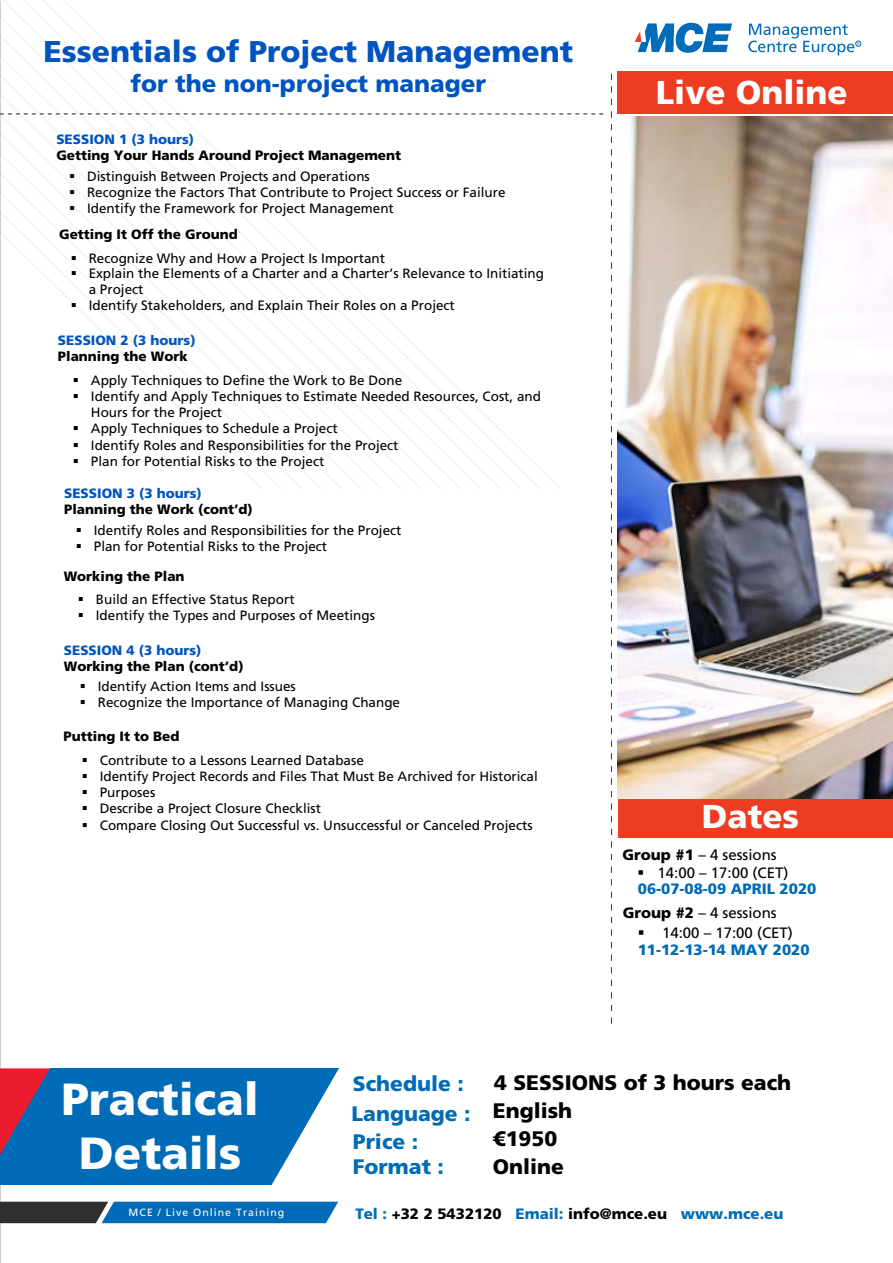
<style>
.page{position:relative;width:893px;height:1263px;background:#fff}
.page>*{position:absolute;margin:0;border:0;box-sizing:border-box;transform-origin:0 0}
.t1{font:900 45px/54px "Frutiger LT Std";color:#fff;text-align:center}
.t2{font:900 33px "Frutiger LT Std";color:#fff}
.t3{font:900 30px "Frutiger LT Std";color:#0054bf}
.t4{font:900 24px "Frutiger LT Std";color:#0054bf}
.t5{font:900 21px/27.9px "Frutiger LT Std";color:#000}
.t6{font:900 21px/30.5px "Frutiger LT Std";color:#006bb6}
.t7{font:900 15px/16.4px "Frutiger LT Std";color:#006bb6}
.t8{font:900 15px "Frutiger LT Std";color:#000}
.t9{font:15px "Frutiger LT Std";color:#000}
.t10{font:13.5px/16.2px "Frutiger LT Std";color:#000}
.t11{font:900 13.5px "Frutiger LT Std";color:#000}
.t12{font:900 13.5px "Frutiger LT Std";color:#0054bf}
.t13{font:10.5px "Frutiger LT Std";letter-spacing:.1em;color:#fff}
.s1{font-weight:900}
.s2{color:#000}
.s3{font-weight:400;color:#000}
.s4{color:#006bb6}
</style>
<div class="page">
<svg style="left:263px;top:113px;width:160px;height:376px"></svg>
<svg style="left:0;top:0;width:263px;height:491px"></svg>
<svg style="left:635px;top:23px;width:97px;height:30px"></svg>
<svg style="left:748px;top:24px;width:113px;height:31px"></svg>
<div style="left:617px;top:71px;width:276px;height:43px;background:#ee3c23"></div>
<div style="left:618px;top:795px;width:275px;height:42px;background:#ee3c23"></div>
<svg style="left:611px;top:74px;width:1px;height:950px"></svg>
<svg style="left:0;top:114px;width:603px;height:1px"></svg>
<img style="left:617px;top:116px;width:276px;height:682px">
<svg style="left:0;top:1068px;width:339px;height:116px;background:#2574b5"></svg>
<svg style="left:0;top:1202px;width:338px;height:21px;background:#175d90"></svg>
<h3 class="t3" style="left:44px;top:33px;width:531px">Essentials of Project Management</h3>
<h3 class="t4" style="left:131px;top:69px;width:357px">for the non-project manager</h3>
<p class="t12" style="left:56px;top:131px;width:139px">SESSION 1 (3 hours)</p>
<p class="t11" style="left:56px;top:147px;width:346px">Getting Your Hands Around Project Management</p>
<p class="t10" style="left:69px;top:168px;width:302px">▪ Distinguish Between Projects and Operations</p>
<p class="t10" style="left:69px;top:184px;width:438px">▪ Recognize the Factors That Contribute to Project Success or Failure</p>
<p class="t10" style="left:69px;top:200px;width:326px">▪ Identify the Framework for Project Management</p>
<p class="t11" style="left:59px;top:226px;width:180px">Getting It Off the Ground</p>
<p class="t10" style="left:71px;top:251px;width:316px">▪ Recognize Why and How a Project Is Important</p>
<p class="t10" style="left:89px;top:266px;width:457px;line-height:15.6px;text-indent:-18px">▪ Explain the Elements of a Charter and a Charter’s Relevance to Initiating a Project</p>
<p class="t10" style="left:71px;top:297px;width:386px">▪ Identify Stakeholders, and Explain Their Roles on a Project</p>
<p class="t12" style="left:58px;top:332px;width:139px">SESSION 2 (3 hours)</p>
<p class="t11" style="left:58px;top:348px;width:131px">Planning the Work</p>
<p class="t10" style="left:73px;top:372px;width:331px">▪ Apply Techniques to Define the Work to Be Done</p>
<p class="t10" style="left:91px;top:388px;width:452px;text-indent:-18px">▪ Identify and Apply Techniques to Estimate Needed Resources, Cost, and<br>Hours for the Project</p>
<p class="t10" style="left:73px;top:421px;width:266px">▪ Apply Techniques to Schedule a Project</p>
<p class="t10" style="left:73px;top:437px;width:327px">▪ Identify Roles and Responsibilities for the Project</p>
<p class="t10" style="left:73px;top:453px;width:253px">▪ Plan for Potential Risks to the Project</p>
<p class="t12" style="left:64px;top:485px;width:139px">SESSION 3 (3 hours)</p>
<p class="t11" style="left:64px;top:501px;width:190px">Planning the Work (cont’d)</p>
<p class="t10" style="left:76px;top:522px;width:327px">▪ Identify Roles and Responsibilities for the Project</p>
<p class="t10" style="left:76px;top:538px;width:253px">▪ Plan for Potential Risks to the Project</p>
<p class="t11" style="left:64px;top:568px;width:122px">Working the Plan</p>
<p class="t10" style="left:78px;top:591px;width:218px">▪ Build an Effective Status Report</p>
<p class="t10" style="left:78px;top:607px;width:299px">▪ Identify the Types and Purposes of Meetings</p>
<p class="t12" style="left:64px;top:642px;width:139px">SESSION 4 (3 hours)</p>
<p class="t11" style="left:64px;top:658px;width:181px">Working the Plan (cont’d)</p>
<p class="t10" style="left:80px;top:678px;width:218px">▪ Identify Action Items and Issues</p>
<p class="t10" style="left:80px;top:695px;width:322px">▪ Recognize the Importance of Managing Change</p>
<p class="t11" style="left:64px;top:728px;width:117px">Putting It to Bed</p>
<p class="t10" style="left:82px;top:752px;width:284px">▪ Contribute to a Lessons Learned Database</p>
<p class="t10" style="left:82px;top:768px;width:458px">▪ Identify Project Records and Files That Must Be Archived for Historical</p>
<p class="t10" style="left:82px;top:784px;width:75px">▪ Purposes</p>
<p class="t10" style="left:82px;top:801px;width:241px">▪ Describe a Project Closure Checklist</p>
<p class="t10" style="left:82px;top:817px;width:452px">▪ Compare Closing Out Successful vs. Unsuccessful or Canceled Projects</p>
<h2 class="t2" style="left:656px;top:73px;width:193px">Live Online</h2>
<h2 class="t2" style="left:702px;top:796px;width:99px">Dates</h2>
<p class="t9" style="left:622px;top:846px;width:156px"><span class="s1">Group #1</span> – 4 sessions</p>
<p class="t7" style="left:637px;top:864px;width:180px"><span class="s2">▪</span> <span class="s3">14:00 – 17:00 (CET)<br></span>06-07-08-09 APRIL 2020</p>
<p class="t9" style="left:623px;top:904px;width:155px"><span class="s1">Group #2</span> – 4 sessions</p>
<p class="t7" style="left:638px;top:924px;width:173px;line-height:16.8px"><span class="s2">▪</span> <span class="s3">14:00 – 17:00 (CET)<br></span>11-12-13-14 MAY 2020</p>
<h1 class="t1" style="left:61px;top:1072px;width:199px">Practical<br>Details</h1>
<h3 class="t6" style="left:351px;top:1068px;width:121px">Schedule :<br>Language :</h3>
<h3 class="t6" style="left:353px;top:1129px;width:93px;line-height:25.2px">Price :<br>Format :</h3>
<h3 class="t5" style="left:493px;top:1069px;width:300px">4 SESSIONS of 3 hours each<br>English<br>€1950<br>Online</h3>
<p class="t13" style="left:129px;top:1206px;width:157px">MCE / Live Online Training</p>
<p class="t8" style="left:355px;top:1204px;width:429px"><span class="s4">Tel :</span> +32 2 5432120 <span class="s4">Email:</span> info@mce.eu <span class="s4">www.mce.eu</span></p>
</div>
